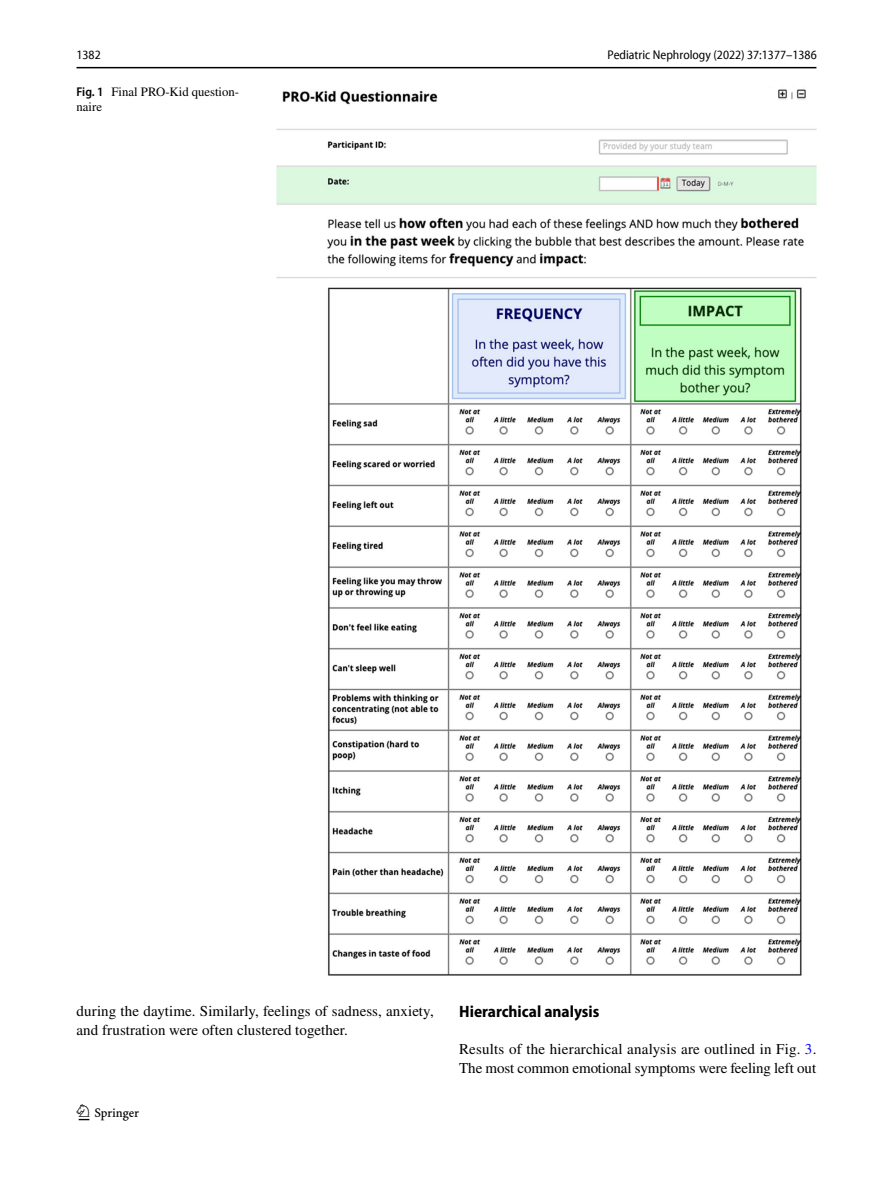
<style>
.page{position:relative;width:893px;height:1187px;background:#fff}
.page>*{position:absolute;margin:0;border:0;box-sizing:border-box;transform-origin:0 0}
.t1{font:22.5px "Springnew Regular 2";color:#000}
.t2{font:700 semi-condensed 16.5px "Myriad Pro";color:#000}
.t3{font:15px/18.8px "STIX";letter-spacing:.005em;color:#000}
.t4{font:semi-condensed 12.75px "Myriad Pro Unic";color:#000}
.t5{font:12.75px/15px "STIX";color:#000}
.s1{font-family:"Myriad Pro";font-weight:600;font-stretch:semi-condensed}
.s2{color:#00f}
</style>
<div class="page">
<hr style="left:77px;top:67px;width:739px;height:1px;background:#000">
<img style="left:276px;top:89px;width:540px;height:886px">
<p class="t4" style="left:77px;top:50px;width:26px">1382</p>
<p class="t4" style="left:607px;top:50px;width:211px">Pediatric Nephrology (2022) 37:1377–1386</p>
<p class="t5" style="left:77px;top:85px;width:164px"><span class="s1">Fig. 1</span> Final PRO-Kid question&shy;naire</p>
<p class="t3" style="left:77px;top:1002px;width:359px">during the daytime. Similarly, feelings of sadness, anxiety, and frustration were often clustered together.</p>
<p class="t2" style="left:459px;top:1002px;width:142px">Hierarchical analysis</p>
<p class="t3" style="left:459px;top:1040px;width:359px">Results of the hierarchical analysis are outlined in Fig. <span class="s2">3</span>.<br>The most common emotional symptoms were feeling left out</p>
<h1 class="t1" style="left:79px;top:1104px;width:62px">1 3</h1>
</div>
